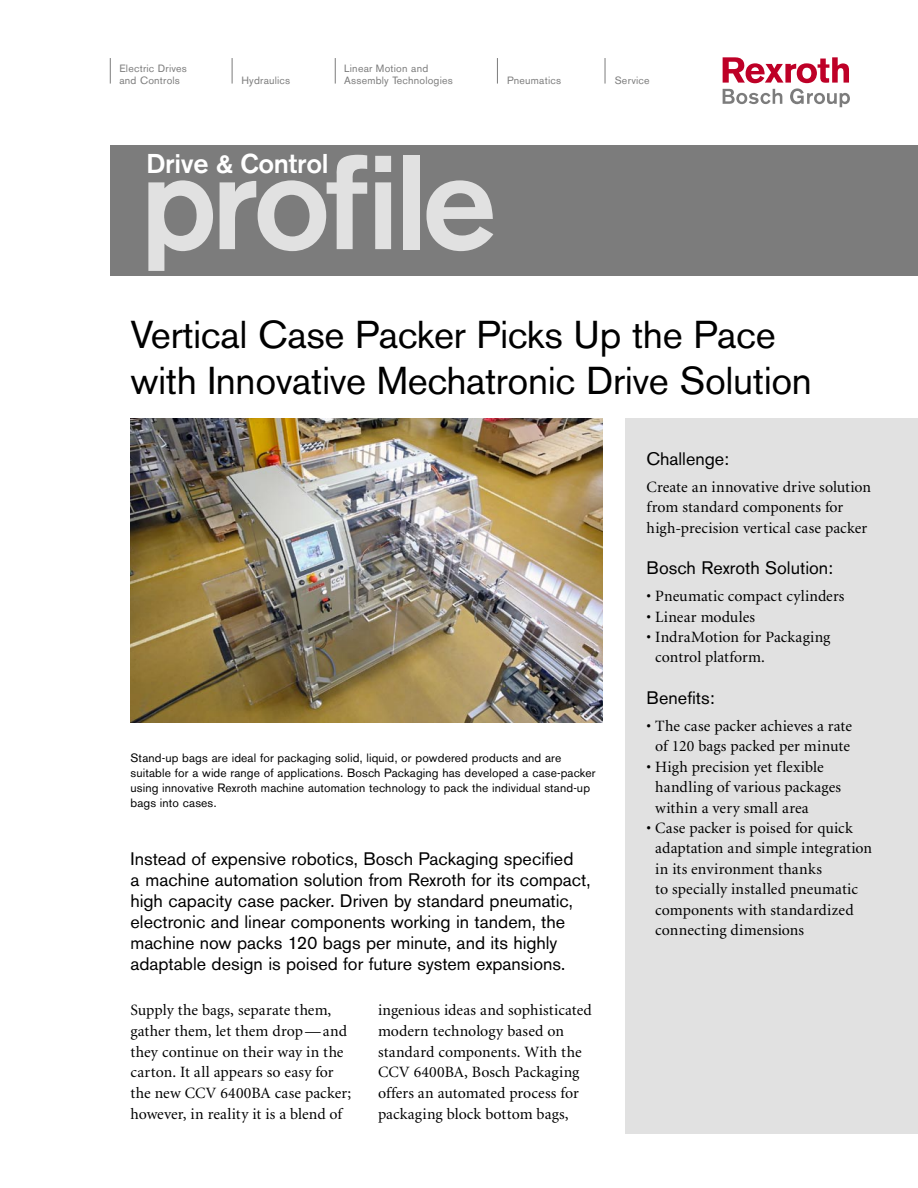
<style>
.page{position:relative;width:918px;height:1188px;background:#fff}
.page>*{position:absolute;margin:0;border:0;box-sizing:border-box;transform-origin:0 0}
.t1{font:500 133.5px "Akzidenz Grotesk BQ";letter-spacing:-.04em;color:#e1e1e1}
.H1{font:38.55px/45.9px "Akzidenz Grotesk BQ";letter-spacing:-.01em;color:#000}
.t2{font:500 27px "Akzidenz Grotesk BQ";letter-spacing:-.015em;color:#fff}
.Body_Intro{font:18px/21px "Akzidenz Grotesk BQ";color:#000}
.Sidebar_head{font:18px "Akzidenz Grotesk BQ";color:#000}
.BL_bulleted_list{font:15.75px/20.4px "Minion";letter-spacing:.005em;color:#000}
.Body_Copy{font:15.75px/20.7px "Minion";letter-spacing:.005em;color:#000}
.Sidebar_body__no_bullets{font:15.75px/20.4px "Minion";color:#000}
.Caption_Text{font:12px/15px "Akzidenz Grotesk BQ";letter-spacing:.01em;color:#000}
.I__Division_REGULAR{font:10.5px/11.2px "Akzidenz Grotesk BQ";letter-spacing:.02em;color:#7c7c7c}
</style>
<div class="page">
<svg style="left:110px;top:58px;width:1px;height:26px"></svg>
<svg style="left:232px;top:58px;width:1px;height:26px"></svg>
<svg style="left:335px;top:58px;width:1px;height:26px"></svg>
<svg style="left:497px;top:58px;width:1px;height:26px"></svg>
<svg style="left:605px;top:58px;width:1px;height:26px"></svg>
<svg style="left:723px;top:57px;width:127px;height:50px"></svg>
<div style="left:110px;top:146px;width:808px;height:130px;background:#7c7c7c"></div>
<img style="left:130px;top:418px;width:473px;height:304px">
<div style="left:625px;top:418px;width:293px;height:716px;background:#e1e1e1"></div>
<p class="I__Division_REGULAR" style="left:119px;top:63px;width:69px">Electric Drives and Controls</p>
<p class="I__Division_REGULAR" style="left:241px;top:74px;width:50px">Hydraulics</p>
<p class="I__Division_REGULAR" style="left:344px;top:63px;width:110px">Linear Motion and<br>Assembly Technologies</p>
<p class="I__Division_REGULAR" style="left:507px;top:74px;width:55px">Pneumatics</p>
<p class="I__Division_REGULAR" style="left:615px;top:74px;width:36px">Service</p>
<p class="t2" style="left:147px;top:147px;width:183px">Drive &amp; Control</p>
<p class="t1" style="left:140px;top:121px;width:359px">profile</p>
<p class="H1" style="left:130px;top:312px;width:683px">Vertical Case Packer Picks Up the Pace with Innovative Mechatronic Drive Solution</p>
<p class="Caption_Text" style="left:130px;top:750px;width:467px">Stand-up bags are ideal for packaging solid, liquid, or powdered products and are suitable for a wide range of applications. Bosch Packaging has developed a case-packer using innovative Rexroth machine automation technology to pack the individual stand-up bags into cases.</p>
<p class="Body_Intro" style="left:130px;top:848px;width:462px">Instead of expensive robotics, Bosch Packaging specified<br>a machine automation solution from Rexroth for its compact, high capacity case packer. Driven by standard pneumatic, electronic and linear components working in tandem, the machine now packs 120 bags per minute, and its highly adaptable design is poised for future system expansions.</p>
<p class="Body_Copy" style="left:130px;top:1001px;width:222px">Supply the bags, separate them, gather them, let them drop — and they continue on their way in the carton. It all appears so easy for the new CCV 6400BA case packer; however, in reality it is a blend of</p>
<p class="Body_Copy" style="left:378px;top:1001px;width:215px">ingenious ideas and sophisticated modern technology based on standard components. With the<br>CCV 6400BA, Bosch Packaging offers an automated process for packaging block bottom bags,</p>
<p class="Sidebar_head" style="left:647px;top:448px;width:84px">Challenge:</p>
<p class="Sidebar_body__no_bullets" style="left:647px;top:477px;width:226px">Create an innovative drive solution from standard components for high-precision vertical case packer</p>
<p class="Sidebar_head" style="left:647px;top:557px;width:188px">Bosch Rexroth Solution:</p>
<p class="BL_bulleted_list" style="left:647px;top:587px;width:199px">• Pneumatic compact cylinders</p>
<p class="BL_bulleted_list" style="left:647px;top:607px;width:110px">• Linear modules</p>
<p class="BL_bulleted_list" style="left:655px;top:627px;width:177px;text-indent:-9px">• IndraMotion for Packaging control platform.</p>
<p class="Sidebar_head" style="left:647px;top:687px;width:70px">Benefits:</p>
<p class="BL_bulleted_list" style="left:647px;top:716px;width:207px;text-align:center">• The case packer achieves a rate of 120 bags packed per minute</p>
<p class="BL_bulleted_list" style="left:655px;top:757px;width:187px;text-indent:-9px">• High precision yet flexible handling of various packages within a very small area</p>
<p class="BL_bulleted_list" style="left:655px;top:818px;width:218px;text-indent:-9px">• Case packer is poised for quick adaptation and simple integration in its environment thanks<br>to specially installed pneumatic components with standardized connecting dimensions</p>
</div>
